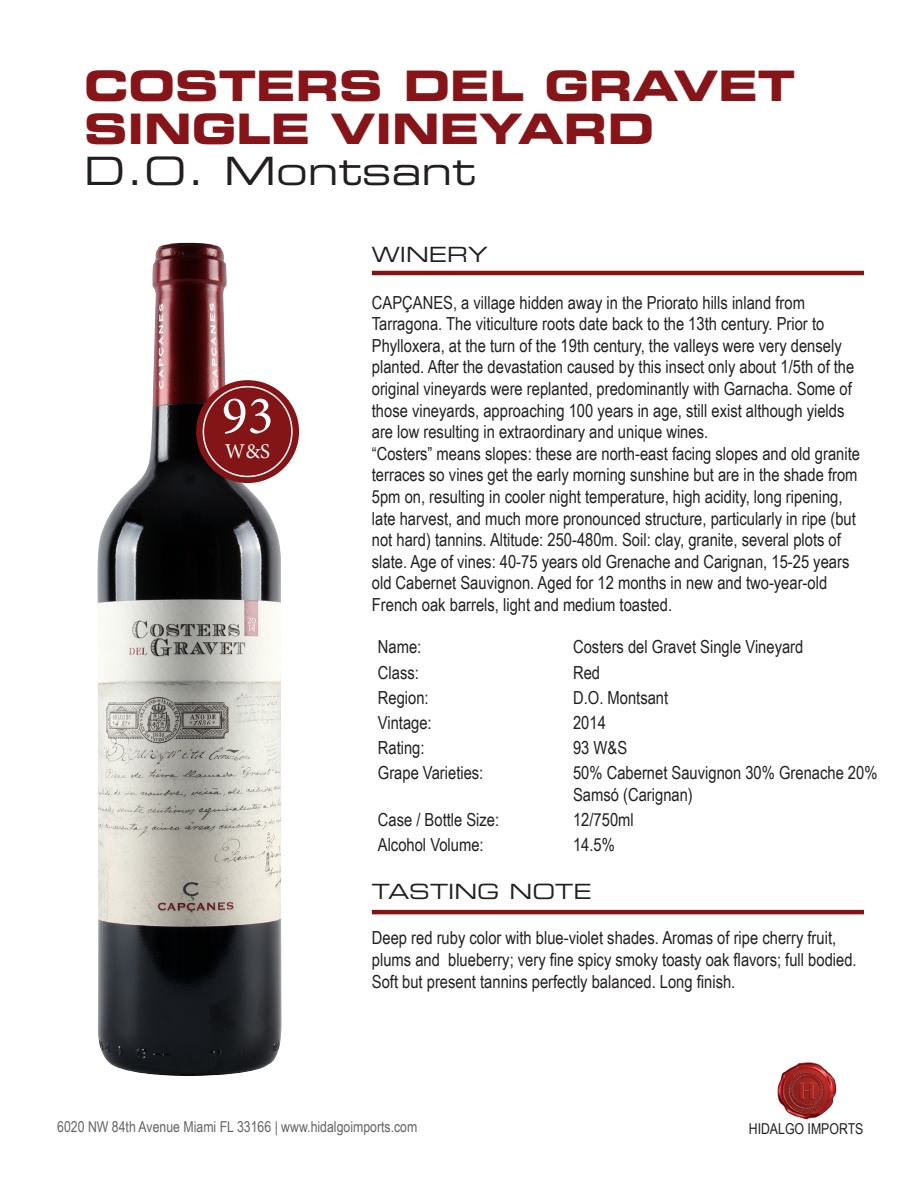
<style>
.page{position:relative;width:918px;height:1188px;background:#fff}
.page>*{position:absolute;margin:0;border:0;box-sizing:border-box;transform-origin:0 0}
.t1{font:54px "Minion Pro";color:#fff}
.t2{font:42px/43.5px "Eurostile LT Std Bold Ex 2";color:#851518}
.t3{font:39px "Eurostile LT Std Ex 2";color:#231f20}
.t4{font:21px "Eurostile LT Std Ex 2";color:#231f20}
.t5{font:21px "Minion Pro";color:#fff}
.t6{font:18px/21.6px "Arial Narrow";color:#231f20}
.t7{font:15px "Arial Narrow";color:#231f20}
</style>
<div class="page">
<img style="left:777px;top:1062px;width:60px;height:58px">
<hr style="left:372px;top:910px;width:492px;height:4px;background:#821416">
<hr style="left:372px;top:271px;width:492px;height:4px;background:#821416">
<img style="left:97px;top:243px;width:185px;height:833px">
<div style="left:196px;top:380px;width:103px;height:103px;background:#841517;border-radius:50%"></div>
<div style="left:203px;top:386px;width:90px;height:91px;border:2px solid #fff;border-radius:50%"></div>
<p class="t2" style="left:84px;top:63px;width:713px">COSTERS DEL GRAVET<br>SINGLE VINEYARD</p>
<p class="t3" style="left:84px;top:145px;width:393px">D.O. Montsant</p>
<p class="t1" style="left:222px;top:383px;width:53px">93</p>
<p class="t5" style="left:225px;top:439px;width:47px">W&amp;S</p>
<p class="t4" style="left:372px;top:240px;width:118px">WINERY</p>
<p class="t6" style="left:372px;top:291px;width:484px">CAPÇANES, a village hidden away in the Priorato hills inland from Tarragona. The viticulture roots date back to the 13th century. Prior to Phylloxera, at the turn of the 19th century, the valleys were very densely planted. After the devastation caused by this insect only about 1/5th of the original vineyards were replanted, predominantly with Garnacha. Some of those vineyards, approaching 100 years in age, still exist although yields are low resulting in extraordinary and unique wines.</p>
<p class="t6" style="left:372px;top:442px;width:490px">“Costers” means slopes: these are north-east facing slopes and old granite terraces so vines get the early morning sunshine but are in the shade from 5pm on, resulting in cooler night temperature, high acidity, long ripening, late harvest, and much more pronounced structure, particularly in ripe (but not hard) tannins. Altitude: 250-480m. Soil: clay, granite, several plots of slate. Age of vines: 40-75 years old Grenache and Carignan, 15-25 years old Cabernet Sauvignon. Aged for 12 months in new and two-year-old French oak barrels, light and medium toasted.</p>
<p class="t6" style="left:378px;top:636px;width:45px">Name:</p>
<p class="t6" style="left:573px;top:636px;width:232px">Costers del Gravet Single Vineyard</p>
<p class="t6" style="left:378px;top:661px;width:43px">Class:</p>
<p class="t6" style="left:573px;top:661px;width:29px">Red</p>
<p class="t6" style="left:378px;top:686px;width:52px">Region:</p>
<p class="t6" style="left:573px;top:686px;width:97px">D.O. Montsant</p>
<p class="t6" style="left:378px;top:711px;width:55px">Vintage:</p>
<p class="t6" style="left:573px;top:711px;width:34px">2014</p>
<p class="t6" style="left:378px;top:736px;width:48px">Rating:</p>
<p class="t6" style="left:573px;top:736px;width:56px">93 W&amp;S</p>
<p class="t6" style="left:378px;top:761px;width:107px">Grape Varieties:</p>
<p class="t6" style="left:573px;top:761px;width:306px">50% Cabernet Sauvignon 30% Grenache 20%<br>Samsó (Carignan)</p>
<p class="t6" style="left:378px;top:808px;width:123px">Case / Bottle Size:</p>
<p class="t6" style="left:573px;top:808px;width:62px">12/750ml</p>
<p class="t6" style="left:378px;top:833px;width:107px">Alcohol Volume:</p>
<p class="t6" style="left:573px;top:833px;width:43px">14.5%</p>
<p class="t4" style="left:372px;top:877px;width:221px">TASTING NOTE</p>
<p class="t6" style="left:372px;top:927px;width:486px">Deep red ruby color with blue-violet shades. Aromas of ripe cherry fruit, plums and blueberry; very fine spicy smoky toasty oak flavors; full bodied.<br>Soft but present tannins perfectly balanced. Long finish.</p>
<p class="t7" style="left:57px;top:1116px;width:362px">6020 NW 84th Avenue Miami FL 33166 | www.hidalgoimports.com</p>
<p class="t7" style="left:749px;top:1118px;width:116px">HIDALGO IMPORTS</p>
</div>
